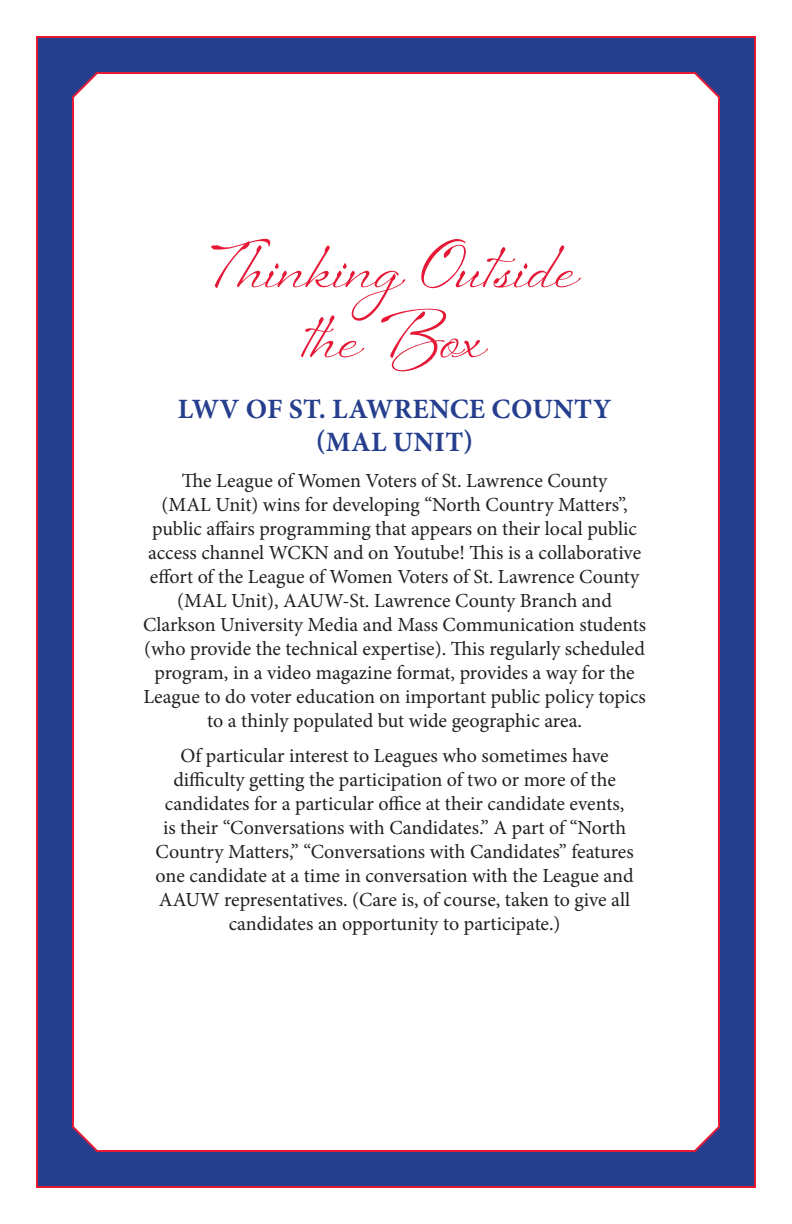
<style>
.page{position:relative;width:792px;height:1224px;background:#fff}
.page>*{position:absolute;margin:0;border:0;box-sizing:border-box;transform-origin:0 0}
.award_name{font:64px/70px "Sheila";color:#e51836;text-align:center}
.award_winner{font:700 28px/33.6px "Minion Pro";letter-spacing:.01em;color:#253f8e;text-align:center}
.text{font:20px/24px "Minion Pro";color:#231f20;text-align:center}
</style>
<div class="page">
<div style="left:36px;top:36px;width:720px;height:1152px;background:#253f8e;border:2px solid #e51836"></div>
<div style="left:72px;top:72px;width:648px;height:1080px;background:#fff"></div>
<p class="award_name" style="left:211px;top:230px;width:369px">Thinking Outside the Box</p>
<p class="award_winner" style="left:178px;top:392px;width:435px">LWV OF ST. LAWRENCE COUNTY (MAL UNIT)</p>
<p class="text" style="left:143px;top:468px;width:505px">The League of Women Voters of St. Lawrence County<br>(MAL Unit) wins for developing “North Country Matters”, public affairs programming that appears on their local public access channel WCKN and on Youtube! This is a collaborative effort of the League of Women Voters of St. Lawrence County (MAL Unit), AAUW-St. Lawrence County Branch and Clarkson University Media and Mass Communication students (who provide the technical expertise). This regularly scheduled program, in a video magazine format, provides a way for the League to do voter education on important public policy topics to a thinly populated but wide geographic area.</p>
<p class="text" style="left:156px;top:744px;width:480px">Of particular interest to Leagues who sometimes have difficulty getting the participation of two or more of the candidates for a particular office at their candidate events,<br>is their “Conversations with Candidates.” A part of “North Country Matters,” “Conversations with Candidates” features one candidate at a time in conversation with the League and AAUW representatives. (Care is, of course, taken to give all candidates an opportunity to participate.)</p>
</div>
